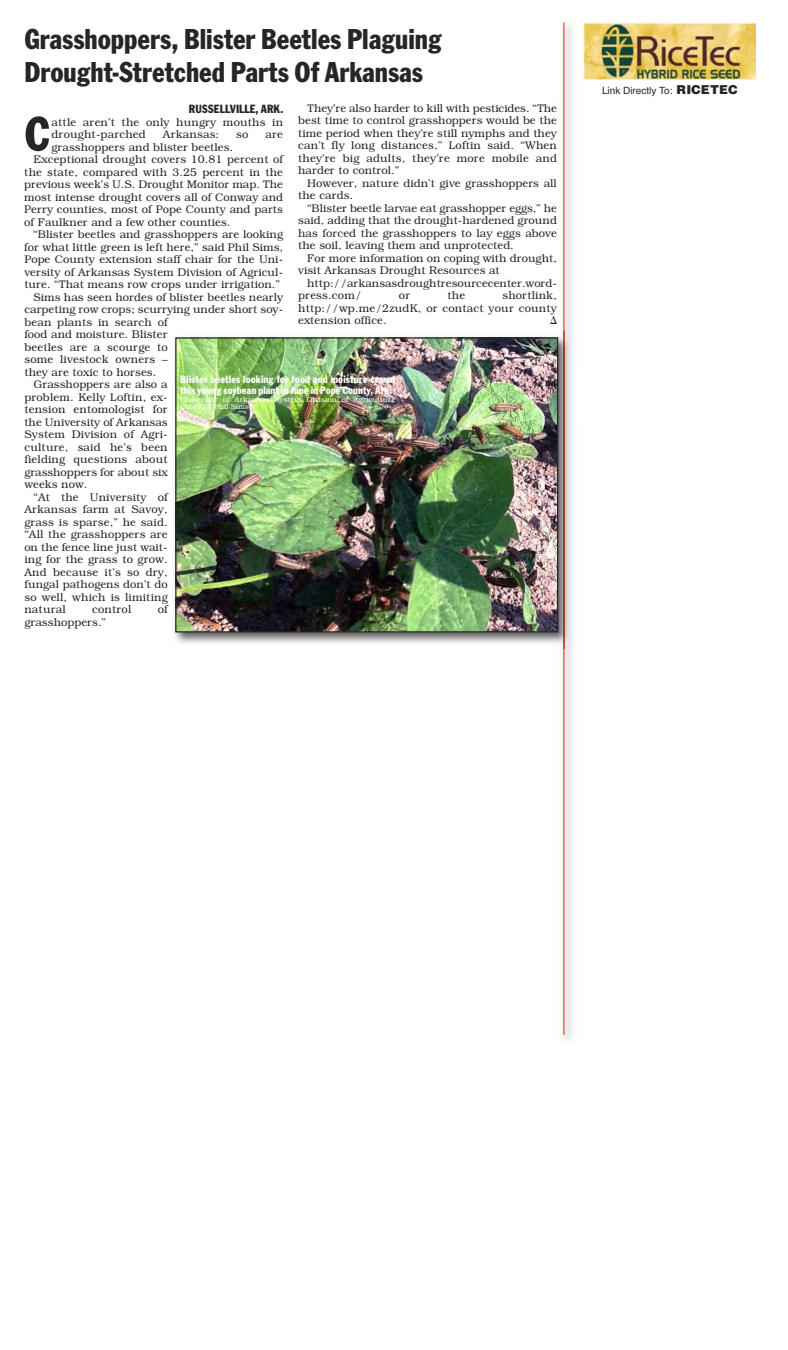
<style>
.page{position:relative;width:788px;height:1350px;background:#fff}
.page>*{position:absolute;margin:0;border:0;box-sizing:border-box;transform-origin:0 0}
.t1{font:condensed 50.38px "Franklin Got T";color:#272627}
.t2{font:condensed 30px/32.5px "Franklin Got T";color:#272627}
.t3{font:condensed 12.5px "Franklin Got T";color:#272627}
.t4{font:300 11.25px/12.5px "Bookman";color:#272627}
.t5{font:condensed 11.25px/11.2px "Franklin Got T";letter-spacing:.01em;color:#fff}
.t6{font:10px "Helvetica";color:#272627}
.t7{font:300 7.5px/7.5px "Bookman";letter-spacing:.01em;color:#fff}
.s1{font-weight:900;font-size:12.5px}
</style>
<div class="page">
<img style="left:564px;top:22px;width:9px;height:1018px">
<hr style="left:563px;top:22px;width:1px;height:1013px;background:#d2513e">
<img style="left:582px;top:22px;width:173px;height:58px">
<img style="left:556px;top:331px;width:17px;height:318px">
<img style="left:563px;top:331px;width:1px;height:318px">
<img style="left:174px;top:331px;width:384px;height:310px">
<img style="left:177px;top:339px;width:379px;height:291px">
<div style="left:175px;top:337px;width:383px;height:295px;border:1px solid #272627"></div>
<h2 class="t2" style="left:24px;top:22px;width:419px">Grasshoppers, Blister Beetles Plaguing<br>Drought-Stretched Parts Of Arkansas</h2>
<p class="t3" style="left:189px;top:101px;width:96px">RUSSELLVILLE, ARK.</p>
<h1 class="t1" style="left:24px;top:104px;width:27px">C</h1>
<p class="t4" style="left:52px;top:115px;width:233px">attle aren’t the only hungry mouths in drought-parched</p>
<p class="t4" style="left:298px;top:101px;width:260px;text-align:justify;text-indent:9px">They’re also harder to kill with pesticides. “The best time to control grasshoppers would be the time period when they’re still nymphs and they can’t fly long distances,” Loftin said. “When they’re big adults, they’re more mobile and harder to control.”</p>
<p class="t4" style="left:298px;top:176px;width:260px;text-indent:9px">However, nature didn’t give grasshoppers all the cards.</p>
<p class="t4" style="left:298px;top:201px;width:260px;text-align:justify;text-indent:9px">“Blister beetle larvae eat grasshopper eggs,” he said, adding that the drought-hardened ground has forced the grasshoppers to lay eggs above the soil, leaving them and unprotected.</p>
<p class="t4" style="left:298px;top:251px;width:260px;text-indent:9px">For more information on coping with drought, visit Arkansas Drought Resources at</p>
<p class="t4" style="left:298px;top:276px;width:260px;text-indent:9px">http://arkansasdroughtresourcecenter.word&shy;press.com/</p>
<p class="t4" style="left:163px;top:128px;width:58px">Arkansas:</p>
<p class="t4" style="left:236px;top:128px;width:14px">so</p>
<p class="t4" style="left:265px;top:128px;width:19px">are</p>
<p class="t4" style="left:52px;top:140px;width:183px">grasshoppers and blister beetles.</p>
<p class="t4" style="left:33px;top:153px;width:251px">Exceptional drought covers 10.81 percent of</p>
<p class="t4" style="left:24px;top:165px;width:260px">the state, compared with 3.25 percent in the</p>
<p class="t4" style="left:24px;top:178px;width:260px">previous week’s U.S. Drought Monitor map. The</p>
<p class="t4" style="left:24px;top:190px;width:260px">most intense drought covers all of Conway and</p>
<p class="t4" style="left:24px;top:203px;width:260px">Perry counties, most of Pope County and parts</p>
<p class="t4" style="left:24px;top:215px;width:208px">of Faulkner and a few other counties.</p>
<p class="t4" style="left:33px;top:228px;width:251px">“Blister beetles and grasshoppers are looking</p>
<p class="t4" style="left:24px;top:240px;width:260px">for what little green is left here,” said Phil Sims,</p>
<p class="t4" style="left:24px;top:253px;width:260px">Pope County extension staff chair for the Uni-</p>
<p class="t4" style="left:24px;top:265px;width:260px">versity of Arkansas System Division of Agricul-</p>
<p class="t4" style="left:24px;top:278px;width:257px">ture. “That means row crops under irrigation.”</p>
<p class="t4" style="left:33px;top:290px;width:251px">Sims has seen hordes of blister beetles nearly</p>
<p class="t4" style="left:24px;top:303px;width:260px">carpeting row crops; scurrying under short soy-</p>
<p class="t4" style="left:24px;top:315px;width:145px">bean plants in search of</p>
<p class="t4" style="left:24px;top:328px;width:145px">food and moisture. Blister</p>
<p class="t4" style="left:24px;top:340px;width:145px">beetles are a scourge to</p>
<p class="t4" style="left:24px;top:353px;width:145px">some livestock owners –</p>
<p class="t4" style="left:24px;top:365px;width:133px">they are toxic to horses.</p>
<p class="t4" style="left:33px;top:378px;width:136px">Grasshoppers are also a</p>
<p class="t4" style="left:24px;top:390px;width:145px">problem. Kelly Loftin, ex-</p>
<p class="t4" style="left:24px;top:403px;width:145px">tension entomologist for</p>
<p class="t4" style="left:24px;top:415px;width:145px">the University of Arkansas</p>
<p class="t4" style="left:24px;top:428px;width:145px">System Division of Agri-</p>
<p class="t4" style="left:24px;top:440px;width:145px">culture, said he’s been</p>
<p class="t4" style="left:24px;top:453px;width:145px">fielding questions about</p>
<p class="t4" style="left:24px;top:465px;width:145px">grasshoppers for about six</p>
<p class="t4" style="left:24px;top:478px;width:64px">weeks now.</p>
<p class="t4" style="left:33px;top:490px;width:136px">“At the University of</p>
<p class="t4" style="left:24px;top:503px;width:145px">Arkansas farm at Savoy,</p>
<p class="t4" style="left:24px;top:515px;width:145px">grass is sparse,” he said.</p>
<p class="t4" style="left:24px;top:528px;width:145px">“All the grasshoppers are</p>
<p class="t4" style="left:24px;top:540px;width:145px">on the fence line just wait-</p>
<p class="t4" style="left:24px;top:553px;width:145px">ing for the grass to grow.</p>
<p class="t4" style="left:24px;top:565px;width:145px">And because it’s so dry,</p>
<p class="t4" style="left:24px;top:578px;width:145px">fungal pathogens don’t do</p>
<p class="t4" style="left:24px;top:590px;width:145px">so well, which is limiting</p>
<p class="t4" style="left:24px;top:603px;width:43px">natural</p>
<p class="t4" style="left:92px;top:603px;width:41px">control</p>
<p class="t4" style="left:158px;top:603px;width:12px">of</p>
<p class="t4" style="left:24px;top:615px;width:83px">grasshoppers.”</p>
<p class="t4" style="left:298px;top:289px;width:260px;text-align:justify;text-indent:204px">shortlink, http://wp.me/2zudK, or contact your county extension office.</p>
<p class="t4" style="left:399px;top:289px;width:13px">or</p>
<p class="t4" style="left:447px;top:289px;width:19px">the</p>
<p class="t4" style="left:550px;top:314px;width:8px">∆</p>
<p class="t5" style="left:180px;top:373px;width:217px">Blister beetles looking for food and moisture crowd this young soybean plant in June in Pope County, Ark.</p>
<p class="t7" style="left:180px;top:395px;width:217px">University of Arkansas System Division of Agriculture photo by Phil Sims)</p>
<p class="t6" style="left:602px;top:85px;width:137px">Link Directly To: <span class="s1">RICETEC</span></p>
</div>
